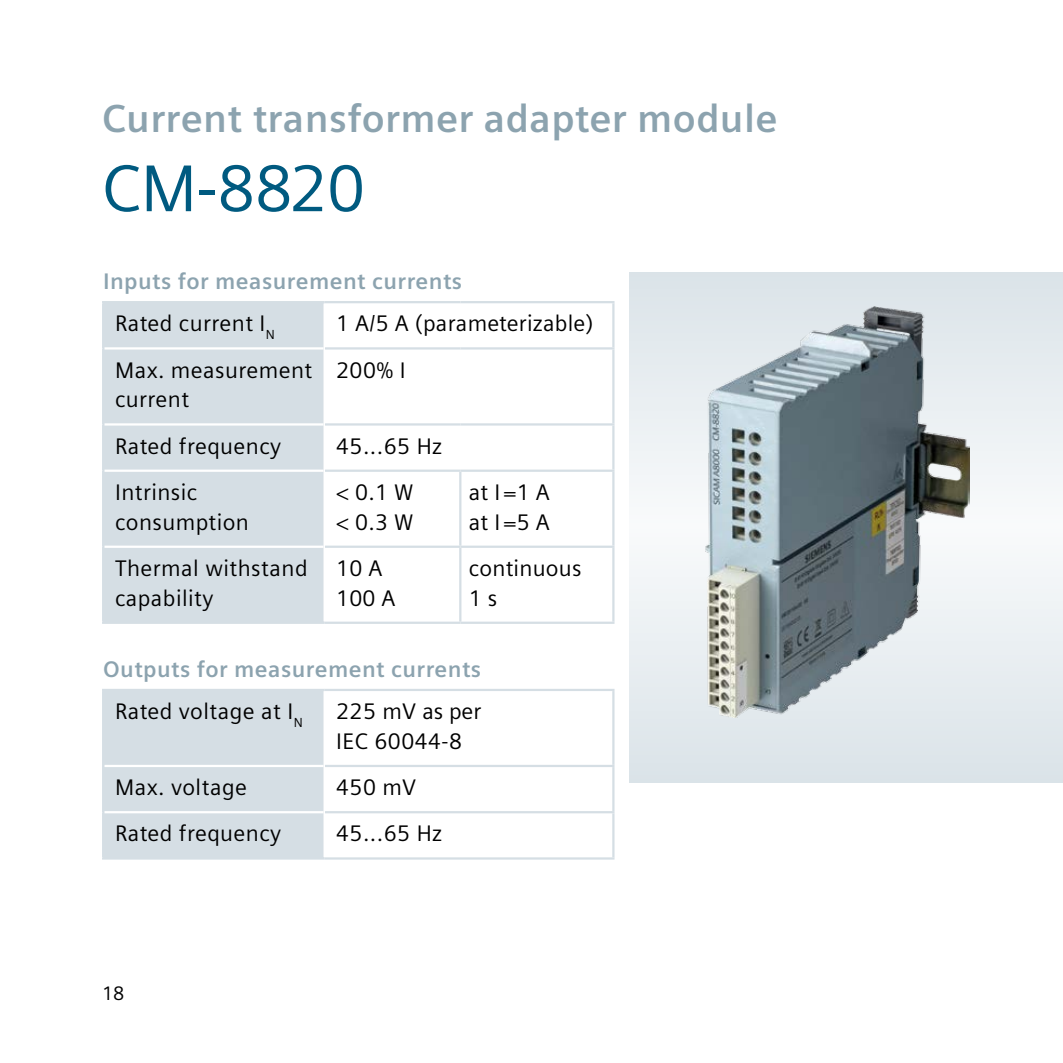
<style>
.page{position:relative;width:1063px;height:1063px;background:#fff}
.page>*{position:absolute;margin:0;border:0;box-sizing:border-box;transform-origin:0 0}
.t1{font:66px "Siemens Sans";color:#005a80}
.t2{font:700 39px "Siemens Sans";letter-spacing:.01em;color:#8ca3af}
.t3{font:22.5px/29.7px "Siemens Sans";letter-spacing:.02em;color:#000}
.t4{font:700 22.5px/42px "Siemens Sans";letter-spacing:.02em;color:#8ca3af}
.t5{font:19.5px "Siemens Sans";color:#000}
.s1{font-weight:400;color:#000}
</style>
<div class="page">
<svg style="left:629px;top:272px;width:434px;height:510px"></svg>
<img style="left:706px;top:306px;width:264px;height:411px">
<div style="left:104px;top:691px;width:220px;height:166px;background:#d5dee4"></div>
<svg style="left:325px;top:813px;width:287px;height:1px"></svg>
<hr style="left:104px;top:765px;width:220px;height:2px;background:#fff">
<hr style="left:104px;top:811px;width:220px;height:2px;background:#fff">
<hr style="left:102px;top:691px;width:2px;height:75px;background:#d5dee4">
<hr style="left:102px;top:689px;width:222px;height:2px;background:#d5dee4">
<hr style="left:324px;top:689px;width:291px;height:2px;background:#d5dee4">
<hr style="left:612px;top:691px;width:3px;height:74px;background:#d5dee4">
<hr style="left:102px;top:766px;width:2px;height:46px;background:#d5dee4">
<hr style="left:325px;top:765px;width:290px;height:2px;background:#d5dee4">
<hr style="left:612px;top:767px;width:3px;height:44px;background:#d5dee4">
<hr style="left:102px;top:812px;width:2px;height:45px;background:#d5dee4">
<hr style="left:102px;top:857px;width:222px;height:3px;background:#d5dee4">
<hr style="left:325px;top:811px;width:290px;height:2px;background:#d5dee4">
<hr style="left:612px;top:813px;width:3px;height:44px;background:#d5dee4">
<hr style="left:324px;top:857px;width:291px;height:3px;background:#d5dee4">
<div style="left:104px;top:303px;width:220px;height:319px;background:#d5dee4"></div>
<svg style="left:325px;top:303px;width:287px;height:319px"></svg>
<hr style="left:104px;top:347px;width:220px;height:3px;background:#fff">
<hr style="left:104px;top:423px;width:220px;height:3px;background:#fff">
<hr style="left:104px;top:470px;width:220px;height:2px;background:#fff">
<hr style="left:104px;top:546px;width:220px;height:2px;background:#fff">
<hr style="left:102px;top:303px;width:2px;height:45px;background:#d5dee4">
<hr style="left:102px;top:301px;width:222px;height:2px;background:#d5dee4">
<hr style="left:324px;top:301px;width:136px;height:2px;background:#d5dee4">
<hr style="left:460px;top:301px;width:155px;height:2px;background:#d5dee4">
<hr style="left:612px;top:303px;width:3px;height:44px;background:#d5dee4">
<hr style="left:102px;top:348px;width:2px;height:76px;background:#d5dee4">
<hr style="left:102px;top:424px;width:2px;height:47px;background:#d5dee4">
<hr style="left:325px;top:347px;width:135px;height:3px;background:#d5dee4">
<hr style="left:460px;top:347px;width:155px;height:3px;background:#d5dee4">
<hr style="left:325px;top:423px;width:135px;height:3px;background:#d5dee4">
<hr style="left:460px;top:423px;width:155px;height:3px;background:#d5dee4">
<hr style="left:612px;top:350px;width:3px;height:73px;background:#d5dee4">
<hr style="left:612px;top:426px;width:3px;height:44px;background:#d5dee4">
<hr style="left:102px;top:471px;width:2px;height:76px;background:#d5dee4">
<hr style="left:325px;top:470px;width:135px;height:2px;background:#d5dee4">
<hr style="left:459px;top:472px;width:2px;height:74px;background:#d5dee4">
<hr style="left:460px;top:470px;width:155px;height:2px;background:#d5dee4">
<hr style="left:612px;top:472px;width:3px;height:74px;background:#d5dee4">
<hr style="left:102px;top:547px;width:2px;height:75px;background:#d5dee4">
<hr style="left:102px;top:622px;width:222px;height:2px;background:#d5dee4">
<hr style="left:325px;top:546px;width:135px;height:2px;background:#d5dee4">
<hr style="left:324px;top:622px;width:136px;height:2px;background:#d5dee4">
<hr style="left:459px;top:548px;width:2px;height:74px;background:#d5dee4">
<hr style="left:460px;top:546px;width:155px;height:2px;background:#d5dee4">
<hr style="left:612px;top:548px;width:3px;height:74px;background:#d5dee4">
<hr style="left:460px;top:622px;width:155px;height:2px;background:#d5dee4">
<h2 class="t2" style="left:102px;top:96px;width:677px">Current transformer adapter module</h2>
<h1 class="t1" style="left:102px;top:151px;width:265px">CM-8820</h1>
<p class="t4" style="left:115px;top:261px;width:349px;text-indent:-12px">Inputs for measurement currents<br><span class="s1">Rated current I</span><sub>N</sub></p>
<p class="t3" style="left:336px;top:309px;width:259px">1 A/5 A (parameterizable)</p>
<p class="t3" style="left:115px;top:355px;width:199px">Max. measurement current</p>
<p class="t3" style="left:336px;top:355px;width:71px">200% I</p>
<p class="t3" style="left:115px;top:431px;width:168px">Rated frequency</p>
<p class="t3" style="left:336px;top:431px;width:108px">45...65 Hz</p>
<p class="t3" style="left:115px;top:477px;width:135px">Intrinsic consumption</p>
<p class="t3" style="left:336px;top:477px;width:79px">&lt; 0.1 W &lt; 0.3 W</p>
<p class="t3" style="left:469px;top:477px;width:82px">at I =1 A at I =5 A</p>
<p class="t3" style="left:115px;top:554px;width:194px">Thermal withstand capability</p>
<p class="t3" style="left:336px;top:554px;width:61px">10 A<br>100 A</p>
<p class="t3" style="left:469px;top:554px;width:114px">continuous<br>1 s</p>
<p class="t4" style="left:115px;top:649px;width:368px;text-indent:-12px">Outputs for measurement currents<br><span class="s1">Rated voltage at I</span><sub>N</sub></p>
<p class="t3" style="left:336px;top:697px;width:147px">225 mV as per<br>IEC 60044-8</p>
<p class="t3" style="left:115px;top:773px;width:133px">Max. voltage</p>
<p class="t3" style="left:336px;top:773px;width:81px">450 mV</p>
<p class="t3" style="left:115px;top:819px;width:168px">Rated frequency</p>
<p class="t3" style="left:336px;top:819px;width:108px">45...65 Hz</p>
<p class="t5" style="left:102px;top:982px;width:24px">18</p>
</div>
